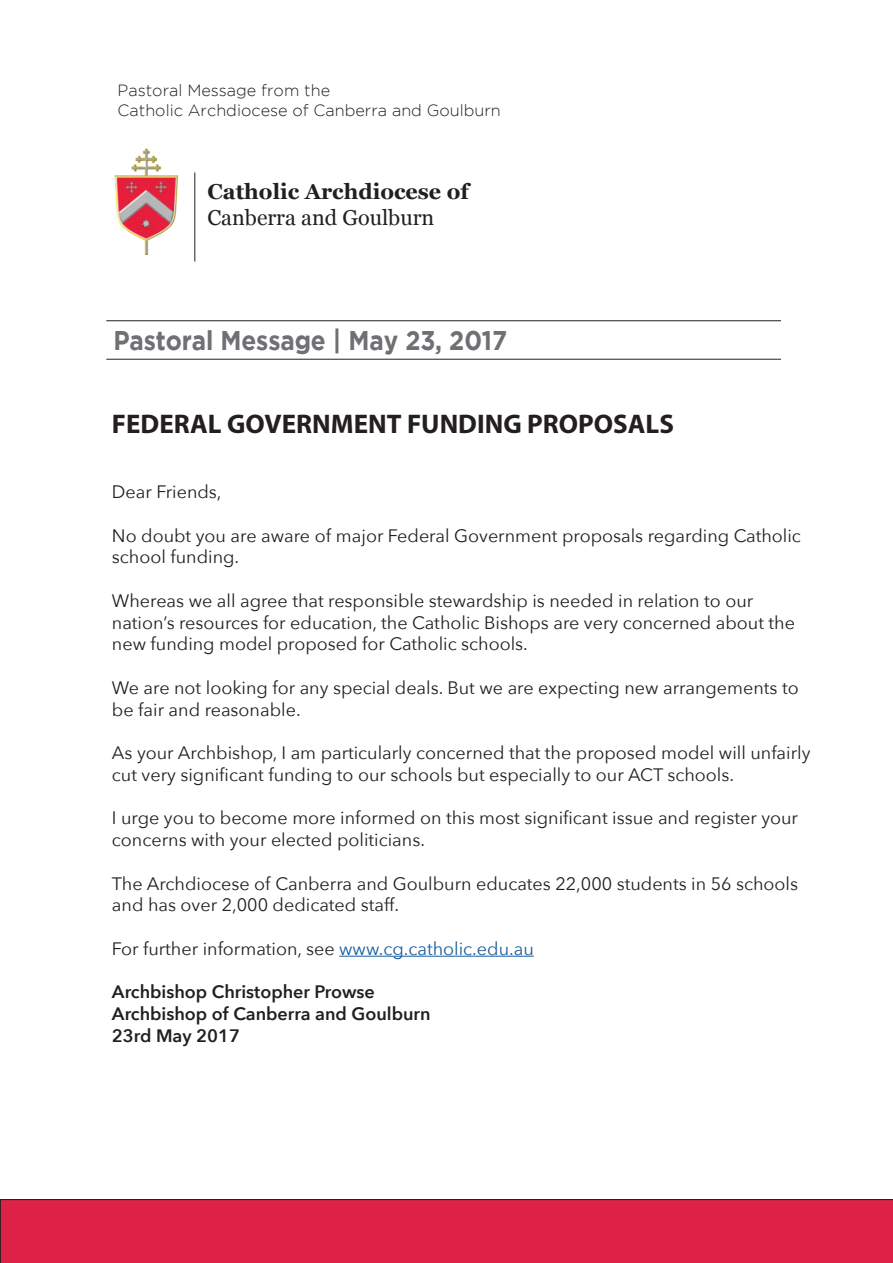
<style>
.page{position:relative;width:893px;height:1263px;background:#fff}
.page>*{position:absolute;margin:0;border:0;box-sizing:border-box;transform-origin:0 0}
.t1{font:700 27px "Myriad Pro";color:#231f20}
.t2{font:700 27px "Gotham";letter-spacing:-.005em;color:#6f7073;scale:.9 1}
.t3{font:700 21.6px/26px "Georgia";color:#231f20}
.t4{font:18px/21.8px "Avenir Next";color:#231f20}
.t5{font:600 18px "Avenir Next";color:#231f20}
.t6{font:300 16.2px/19.5px "Gotham";color:#231f20}
.s1{font-weight:400}
.s2{color:#175d9e}
</style>
<div class="page">
<hr style="left:106px;top:359px;width:675px;height:1px;background:#231f20">
<hr style="left:106px;top:320px;width:675px;height:1px;background:#231f20">
<img style="left:114px;top:148px;width:82px;height:107px">
<hr style="left:195px;top:173px;width:1px;height:89px;background:#231f20">
<hr style="left:339px;top:956px;width:195px;height:1px;background:#175d9e">
<div style="left:0;top:1199px;width:893px;height:64px;background:#dd2245"></div>
<p class="t6" style="left:118px;top:80px;width:385px">Pastoral Message from the<br>Catholic Archdiocese of Canberra and Goulburn</p>
<p class="t3" style="left:207px;top:177px;width:263px">Catholic Archdiocese of<br><span class="s1">Canberra and Goulburn</span></p>
<p class="t2" style="left:113px;top:325px;width:439px">Pastoral Message | May 23, 2017</p>
<p class="t1" style="left:112px;top:406px;width:563px">FEDERAL GOVERNMENT FUNDING PROPOSALS</p>
<p class="t4" style="left:112px;top:480px;width:111px">Dear Friends,</p>
<p class="t4" style="left:112px;top:524px;width:690px">No doubt you are aware of major Federal Government proposals regarding Catholic school funding.</p>
<p class="t4" style="left:112px;top:589px;width:685px">Whereas we all agree that responsible stewardship is needed in relation to our nation’s resources for education, the Catholic Bishops are very concerned about the new funding model proposed for Catholic schools.</p>
<p class="t4" style="left:112px;top:676px;width:688px">We are not looking for any special deals. But we are expecting new arrangements to be fair and reasonable.</p>
<p class="t4" style="left:112px;top:741px;width:700px">As your Archbishop, I am particularly concerned that the proposed model will unfairly cut very significant funding to our schools but especially to our ACT schools.</p>
<p class="t4" style="left:112px;top:806px;width:688px">I urge you to become more informed on this most significant issue and register your concerns with your elected politicians.</p>
<p class="t4" style="left:112px;top:872px;width:688px">The Archdiocese of Canberra and Goulburn educates 22,000 students in 56 schools and has over 2,000 dedicated staff.</p>
<p class="t4" style="left:112px;top:937px;width:423px">For further information, see <span class="s2">www.cg.catholic.edu.au</span></p>
<p class="t5" style="left:112px;top:977px;width:264px">Archbishop Christopher Prowse</p>
<p class="t5" style="left:112px;top:998px;width:320px">Archbishop of Canberra and Goulburn</p>
<p class="t5" style="left:112px;top:1020px;width:130px">23rd May 2017</p>
</div>
